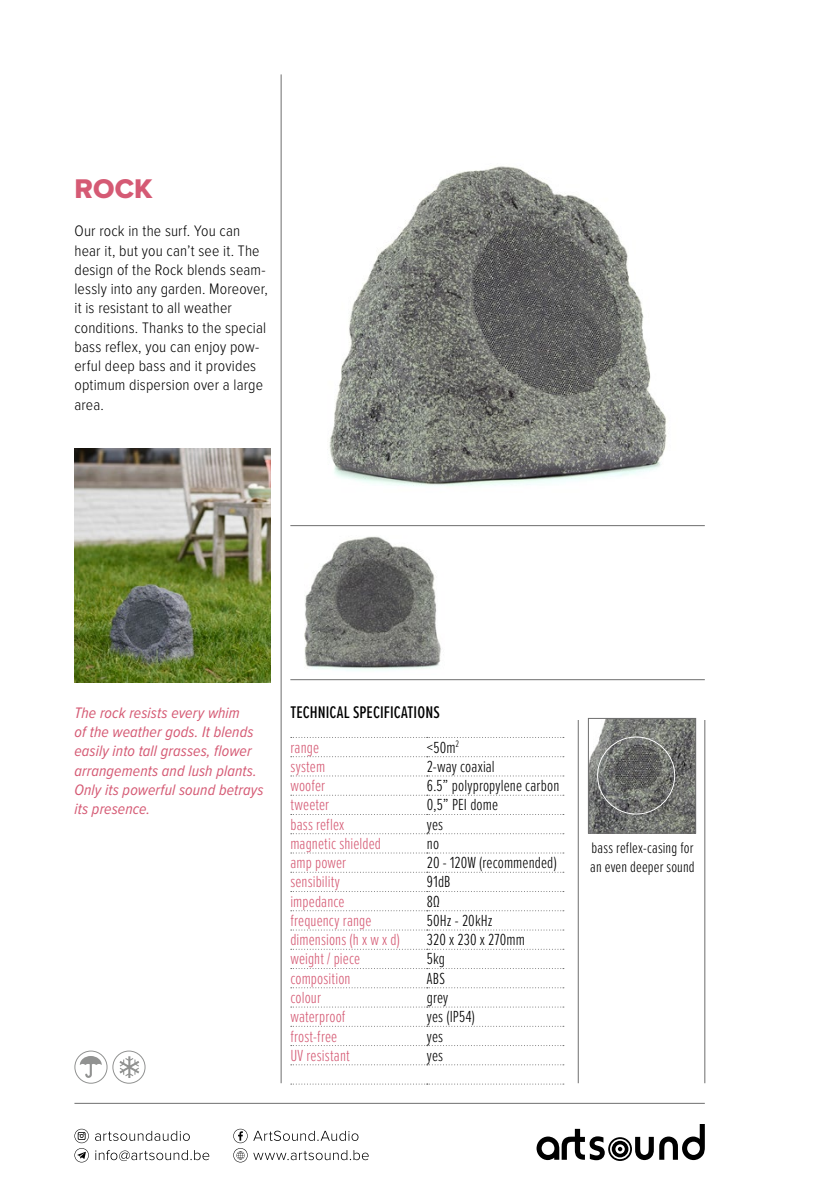
<style>
.page{position:relative;width:819px;height:1191px;background:#fff}
.page>*{position:absolute;margin:0;border:0;box-sizing:border-box;transform-origin:0 0}
.t1{font:28px "Proxima Nova Extrabld";color:#d55a74}
.t2{font:500 17.5px "Proxima Nova Ex Cn";letter-spacing:.005em;color:#000}
.t3{font:300 16.62px "Proxima Nova Ex Cn";letter-spacing:.01em;color:#d55a74}
.t4{font:300 16.62px "Proxima Nova Ex Cn";letter-spacing:.01em;color:#000}
.t5{font:300 15.75px/19.2px "Proxima Nova Cond";letter-spacing:.01em;color:#000}
.t6{font:italic 15.75px/19.2px "Proxima Nova Cond";letter-spacing:.01em;color:#d55a74}
.t7{font:300 15.75px/19.2px "Proxima Nova Ex Cn";letter-spacing:.01em;color:#000}
</style>
<div class="page">
<img style="left:290px;top:526px;width:160px;height:145px">
<img style="left:329px;top:166px;width:338px;height:320px">
<div style="left:112px;top:1050px;width:33px;height:33px;border:1px solid #919291;border-radius:50%"></div>
<svg style="left:119px;top:1056px;width:20px;height:22px"></svg>
<div style="left:74px;top:1050px;width:33px;height:33px;border:1px solid #919291;border-radius:50%"></div>
<svg style="left:80px;top:1056px;width:22px;height:22px"></svg>
<img style="left:590px;top:720px;width:103px;height:111px">
<div style="left:588px;top:718px;width:107px;height:115px;border:1px solid #6e6e6e"></div>
<div style="left:597px;top:736px;width:78px;height:78px;border:1px solid #fff;border-radius:50%"></div>
<hr style="left:281px;top:74px;width:1px;height:1009px;background:#6e6e6e">
<hr style="left:290px;top:679px;width:414px;height:1px;background:#6e6e6e">
<hr style="left:577px;top:720px;width:1px;height:363px;background:#6e6e6e">
<hr style="left:704px;top:720px;width:1px;height:363px;background:#6e6e6e">
<hr style="left:290px;top:525px;width:414px;height:1px;background:#6e6e6e">
<hr style="left:74px;top:1103px;width:630px;height:1px;background:#6e6e6e">
<svg style="left:659px;top:1124px;width:45px;height:36px"></svg>
<svg style="left:536px;top:1128px;width:117px;height:33px"></svg>
<svg style="left:74px;top:1128px;width:294px;height:34px"></svg>
<svg style="left:291px;top:794px;width:273px;height:1px"></svg>
<svg style="left:291px;top:814px;width:273px;height:1px"></svg>
<svg style="left:291px;top:833px;width:273px;height:1px"></svg>
<svg style="left:291px;top:852px;width:273px;height:1px"></svg>
<svg style="left:291px;top:872px;width:273px;height:1px"></svg>
<svg style="left:291px;top:891px;width:273px;height:1px"></svg>
<svg style="left:291px;top:910px;width:273px;height:1px"></svg>
<svg style="left:291px;top:929px;width:273px;height:1px"></svg>
<svg style="left:291px;top:948px;width:273px;height:1px"></svg>
<svg style="left:291px;top:968px;width:273px;height:1px"></svg>
<svg style="left:291px;top:987px;width:273px;height:1px"></svg>
<svg style="left:291px;top:1064px;width:273px;height:1px"></svg>
<svg style="left:291px;top:1006px;width:273px;height:1px"></svg>
<svg style="left:291px;top:1026px;width:273px;height:1px"></svg>
<svg style="left:291px;top:1045px;width:273px;height:1px"></svg>
<svg style="left:291px;top:1083px;width:273px;height:1px"></svg>
<svg style="left:291px;top:756px;width:273px;height:1px"></svg>
<svg style="left:291px;top:775px;width:273px;height:1px"></svg>
<svg style="left:291px;top:737px;width:273px;height:1px"></svg>
<img style="left:74px;top:448px;width:196px;height:234px">
<h1 class="t1" style="left:74px;top:168px;width:80px">ROCK</h1>
<p class="t5" style="left:74px;top:221px;width:195px">Our rock in the surf. You can hear it, but you can’t see it. The design of the Rock blends seam&shy;lessly into any garden. Moreover, it is resistant to all weather conditions. Thanks to the special bass reflex, you can enjoy pow&shy;erful deep bass and it provides optimum dispersion over a large area.</p>
<p class="t6" style="left:74px;top:702px;width:191px">The rock resists every whim<br>of the weather gods. It blends easily into tall grasses, flower arrangements and lush plants.<br>Only its powerful sound betrays its presence.</p>
<p class="t2" style="left:290px;top:699px;width:151px">TECHNICAL SPECIFICATIONS</p>
<p class="t3" style="left:290px;top:735px;width:30px">range</p>
<p class="t4" style="left:427px;top:735px;width:34px">&lt;50m<sup>2</sup></p>
<p class="t3" style="left:290px;top:754px;width:36px">system</p>
<p class="t4" style="left:427px;top:754px;width:69px">2-way coaxial</p>
<p class="t3" style="left:290px;top:773px;width:36px">woofer</p>
<p class="t4" style="left:427px;top:773px;width:134px">6.5” polypropylene carbon</p>
<p class="t3" style="left:290px;top:793px;width:40px">tweeter</p>
<p class="t4" style="left:427px;top:793px;width:73px">0,5” PEI dome</p>
<p class="t3" style="left:290px;top:812px;width:55px">bass reflex</p>
<p class="t4" style="left:427px;top:812px;width:18px">yes</p>
<p class="t3" style="left:290px;top:831px;width:92px">magnetic shielded</p>
<p class="t4" style="left:427px;top:831px;width:14px">no</p>
<p class="t3" style="left:290px;top:850px;width:57px">amp power</p>
<p class="t4" style="left:427px;top:850px;width:131px">20 - 120W (recommended)</p>
<p class="t3" style="left:290px;top:870px;width:51px">sensibility</p>
<p class="t4" style="left:427px;top:870px;width:25px">91dB</p>
<p class="t3" style="left:290px;top:889px;width:56px">impedance</p>
<p class="t4" style="left:427px;top:889px;width:14px">8Ω</p>
<p class="t3" style="left:290px;top:908px;width:83px">frequency range</p>
<p class="t4" style="left:427px;top:908px;width:67px">50Hz - 20kHz</p>
<p class="t3" style="left:290px;top:927px;width:111px">dimensions (h x w x d)</p>
<p class="t4" style="left:427px;top:927px;width:99px">320 x 230 x 270mm</p>
<p class="t3" style="left:290px;top:947px;width:71px">weight / piece</p>
<p class="t4" style="left:427px;top:947px;width:20px">5kg</p>
<p class="t3" style="left:290px;top:966px;width:62px">composition</p>
<p class="t4" style="left:427px;top:966px;width:20px">ABS</p>
<p class="t3" style="left:290px;top:985px;width:32px">colour</p>
<p class="t4" style="left:427px;top:985px;width:23px">grey</p>
<p class="t3" style="left:290px;top:1004px;width:57px">waterproof</p>
<p class="t4" style="left:427px;top:1004px;width:50px">yes (IP54)</p>
<p class="t3" style="left:290px;top:1024px;width:48px">frost-free</p>
<p class="t4" style="left:427px;top:1024px;width:18px">yes</p>
<p class="t3" style="left:290px;top:1043px;width:61px">UV resistant</p>
<p class="t4" style="left:427px;top:1043px;width:18px">yes</p>
<p class="t7" style="left:590px;top:837px;width:106px">bass reflex-casing for an even deeper sound</p>
</div>
